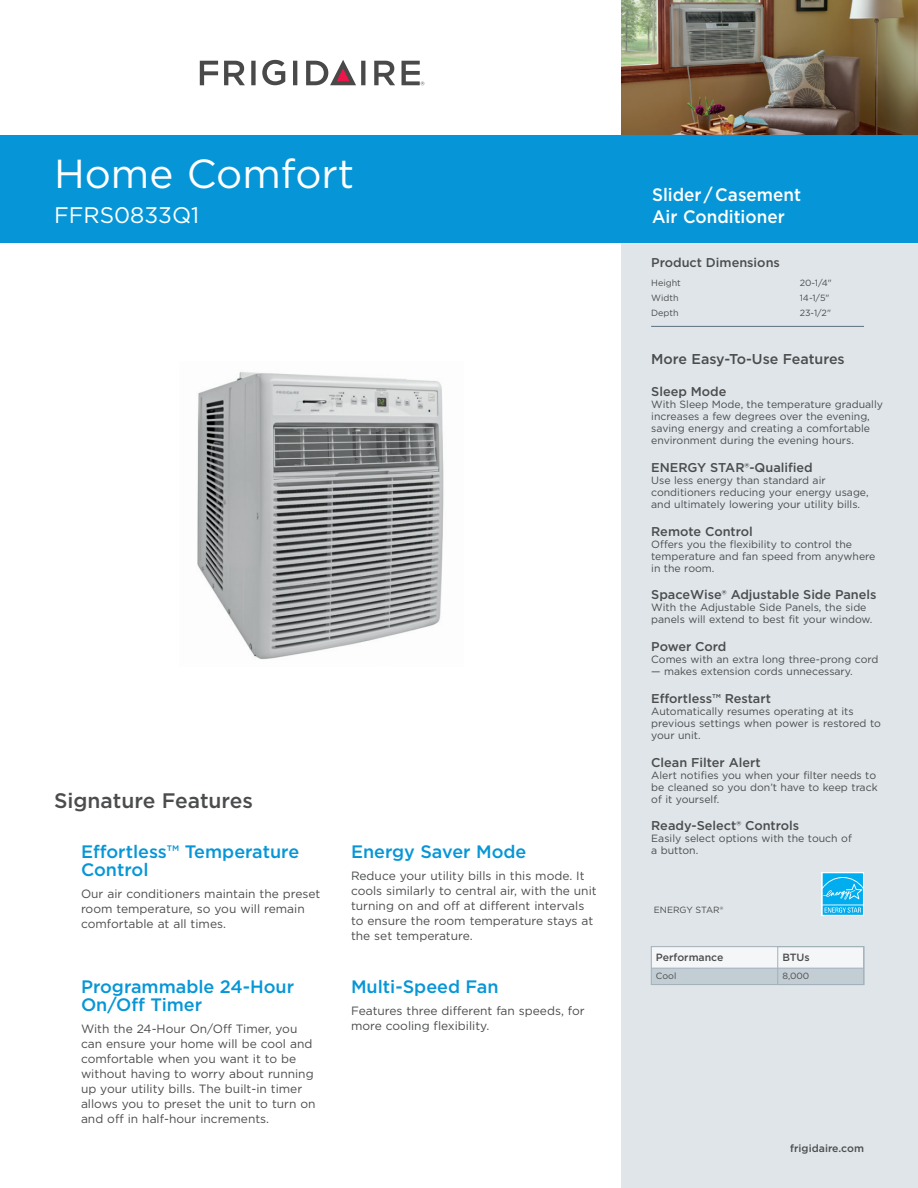
<style>
.page{position:relative;width:918px;height:1188px;background:#fff}
.page>*{position:absolute;margin:0;border:0;box-sizing:border-box;transform-origin:0 0}
.t1{font:40.5px "Gotham";color:#fff}
.t2{font:22.5px "Gotham";color:#fff}
.t3{font:500 21px "Gotham";color:#4b4c4d}
.t4{font:500 18px/18px "Gotham";color:#0696d7}
.t5{font:500 18px/22.5px "Gotham";color:#fff;scale:.95 1}
.t6{font:500 14.25px "Gotham";color:#4b4c4d}
.t7{font:500 12.75px "Gotham";color:#4b4c4d}
.t8{font:12px/15px "Gotham";color:#4b4c4d}
.t9{font:10.5px/12px "Gotham";color:#4b4c4d}
.t10{font:500 10.5px "Gotham";color:#4b4c4d}
.t11{font:9px "Gotham";color:#4b4c4d}
</style>
<div class="page">
<div style="left:621px;top:0;width:297px;height:1188px;background:#dfe5e9"></div>
<hr style="left:651px;top:326px;width:213px;height:1px;background:#5b6f7b">
<img style="left:621px;top:0;width:297px;height:135px">
<div style="left:0;top:135px;width:918px;height:108px;background:#0696d7"></div>
<svg style="left:262px;top:60px;width:23px;height:25px"></svg>
<svg style="left:200px;top:61px;width:18px;height:24px"></svg>
<svg style="left:224px;top:61px;width:21px;height:24px"></svg>
<svg style="left:251px;top:61px;width:5px;height:24px"></svg>
<svg style="left:293px;top:61px;width:4px;height:24px"></svg>
<svg style="left:374px;top:61px;width:21px;height:24px"></svg>
<svg style="left:306px;top:60px;width:59px;height:25px"></svg>
<svg style="left:402px;top:61px;width:22px;height:24px"></svg>
<img style="left:197px;top:372px;width:247px;height:288px">
<div style="left:651px;top:947px;width:213px;height:38px;background:#c3cdd4"></div>
<div style="left:651px;top:947px;width:212px;height:21px;background:#f4f6f7"></div>
<hr style="left:651px;top:968px;width:212px;height:1px;background:#a2b1bb">
<div style="left:651px;top:946px;width:213px;height:39px;border:1px solid #a2b1bb"></div>
<div style="left:778px;top:946px;width:86px;height:39px;border:1px solid #a2b1bb"></div>
<svg style="left:822px;top:872px;width:42px;height:44px"></svg>
<svg style="left:823px;top:873px;width:40px;height:42px;background:#2abbf1"></svg>
<h1 class="t1" style="left:54px;top:147px;width:302px">Home Comfort</h1>
<h2 class="t2" style="left:54px;top:201px;width:147px">FFRS0833Q1</h2>
<h3 class="t3" style="left:54px;top:787px;width:201px">Signature Features</h3>
<h3 class="t4" style="left:81px;top:843px;width:220px">Effortless™ Temperature<br>Control</h3>
<p class="t8" style="left:81px;top:886px;width:241px">Our air conditioners maintain the preset room temperature, so you will remain comfortable at all times.</p>
<h3 class="t4" style="left:81px;top:977px;width:215px">Programmable 24-Hour<br>On/Off Timer</h3>
<p class="t8" style="left:81px;top:1021px;width:236px">With the 24-Hour On/Off Timer, you can ensure your home will be cool and comfortable when you want it to be without having to worry about running up your utility bills. The built-in timer allows you to preset the unit to turn on and off in half-hour increments.</p>
<h3 class="t4" style="left:351px;top:843px;width:177px">Energy Saver Mode</h3>
<p class="t8" style="left:351px;top:868px;width:247px">Reduce your utility bills in this mode. It cools similarly to central air, with the unit turning on and off at different intervals to ensure the room temperature stays at the set temperature.</p>
<h3 class="t4" style="left:351px;top:977px;width:149px">Multi-Speed Fan</h3>
<p class="t8" style="left:351px;top:1003px;width:235px">Features three different fan speeds, for more cooling flexibility.</p>
<h3 class="t5" style="left:652px;top:183px;width:158px">Slider / Casement<br>Air Conditioner</h3>
<p class="t7" style="left:651px;top:254px;width:130px">Product Dimensions</p>
<p class="t11" style="left:651px;top:277px;width:31px">Height</p>
<p class="t11" style="left:800px;top:277px;width:34px">20-1/4"</p>
<p class="t11" style="left:651px;top:292px;width:29px">Width</p>
<p class="t11" style="left:800px;top:292px;width:31px">14-1/5"</p>
<p class="t11" style="left:651px;top:307px;width:29px">Depth</p>
<p class="t11" style="left:800px;top:307px;width:33px">23-1/2"</p>
<h3 class="t6" style="left:651px;top:350px;width:195px">More Easy-To-Use Features</h3>
<p class="t7" style="left:651px;top:383px;width:77px">Sleep Mode</p>
<p class="t9" style="left:651px;top:398px;width:233px">With Sleep Mode, the temperature gradually increases a few degrees over the evening, saving energy and creating a comfortable environment during the evening hours.</p>
<p class="t7" style="left:651px;top:459px;width:163px">ENERGY STAR®-Qualified</p>
<p class="t9" style="left:651px;top:474px;width:219px">Use less energy than standard air conditioners reducing your energy usage, and ultimately lowering your utility bills.</p>
<p class="t7" style="left:651px;top:523px;width:103px">Remote Control</p>
<p class="t9" style="left:651px;top:538px;width:226px">Offers you the flexibility to control the temperature and fan speed from anywhere in the room.</p>
<p class="t7" style="left:651px;top:587px;width:227px">SpaceWise® Adjustable Side Panels</p>
<p class="t9" style="left:651px;top:601px;width:223px">With the Adjustable Side Panels, the side panels will extend to best fit your window.</p>
<p class="t7" style="left:651px;top:638px;width:77px">Power Cord</p>
<p class="t9" style="left:651px;top:653px;width:229px">Comes with an extra long three-prong cord</p>
<p class="t9" style="left:651px;top:665px;width:203px">— makes extension cords unnecessary.</p>
<p class="t7" style="left:651px;top:690px;width:121px">Effortless™ Restart</p>
<p class="t9" style="left:651px;top:705px;width:231px">Automatically resumes operating at its previous settings when power is restored to your unit.</p>
<p class="t7" style="left:651px;top:754px;width:111px">Clean Filter Alert</p>
<p class="t9" style="left:651px;top:769px;width:228px">Alert notifies you when your filter needs to be cleaned so you don’t have to keep track of it yourself.</p>
<p class="t7" style="left:651px;top:818px;width:150px">Ready-Select® Controls</p>
<p class="t9" style="left:651px;top:832px;width:202px">Easily select options with the touch of a button.</p>
<p class="t11" style="left:654px;top:904px;width:71px">ENERGY STAR®</p>
<p class="t10" style="left:656px;top:950px;width:69px">Performance</p>
<p class="t11" style="left:656px;top:970px;width:22px">Cool</p>
<p class="t10" style="left:782px;top:950px;width:29px">BTUs</p>
<p class="t11" style="left:782px;top:970px;width:28px">8,000</p>
<p class="t10" style="left:790px;top:1141px;width:75px">frigidaire.com</p>
</div>
